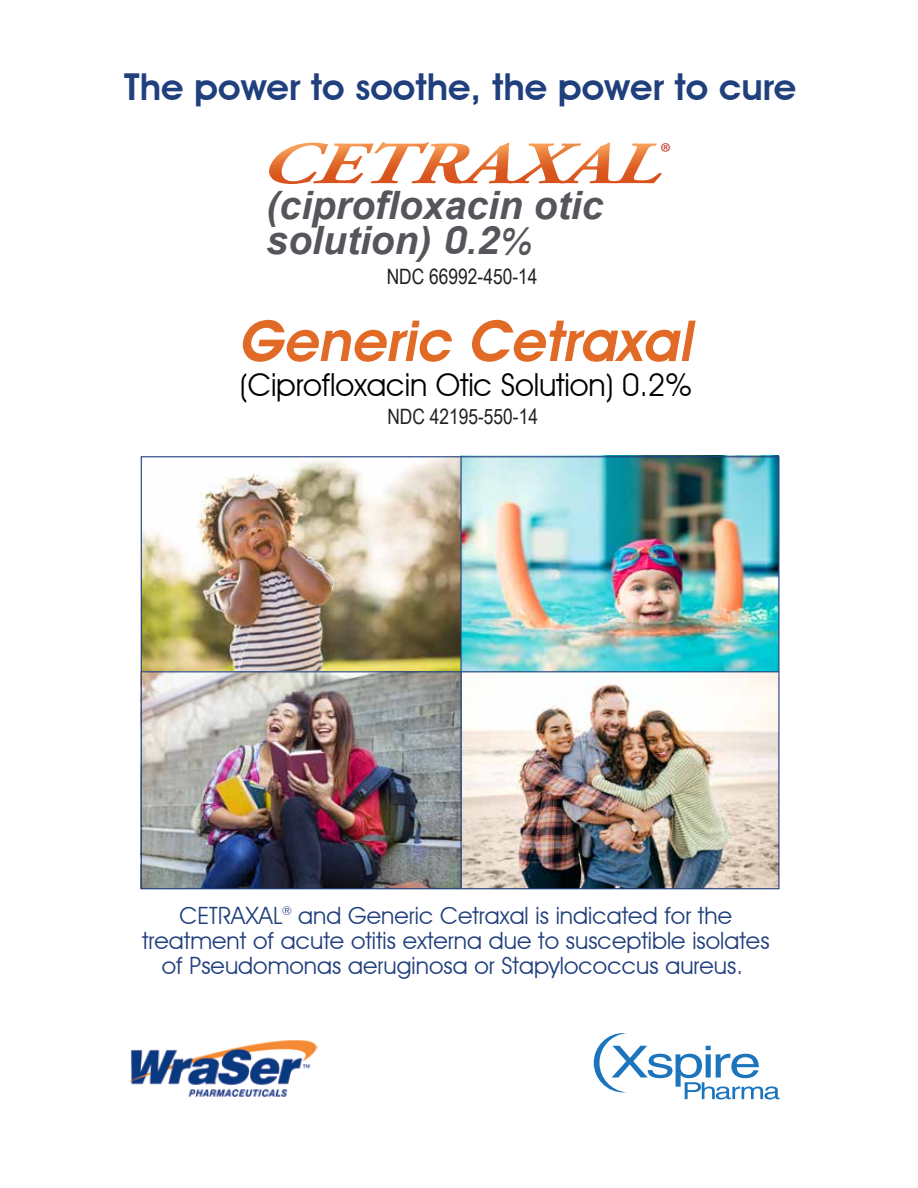
<style>
.page{position:relative;width:918px;height:1188px;background:#fff}
.page>*{position:absolute;margin:0;border:0;box-sizing:border-box;transform-origin:0 0}
.t1{font:italic 600 57.3px "Advantage";color:#e16b26}
.t2{font:italic 700 39.15px/35.2px "Arial";color:#54565b}
.t3{font:600 37.05px "Advantage";color:#203f7d}
.t4{font:31.8px "Advantage";letter-spacing:-.005em;color:#010101}
.t5{font:26.1px "Myriad Pro";color:#c23c32}
.t6{font:23.85px/24.8px "Advantage";color:#203f7d;text-align:center}
.t7{font:21.15px "Arial Narrow";color:#231f20}
.s1{font-family:"Advantage";font-weight:600}
.s2{font-weight:400;font-size:36.45px}
</style>
<div class="page">
<img style="left:460px;top:455px;width:319px;height:432px">
<img style="left:140px;top:671px;width:320px;height:217px">
<img style="left:143px;top:458px;width:317px;height:213px">
<img style="left:128px;top:1039px;width:190px;height:58px">
<svg style="left:269px;top:142px;width:393px;height:42px"></svg>
<svg style="left:594px;top:1033px;width:186px;height:66px"></svg>
<hr style="left:141px;top:671px;width:637px;height:1px;background:#203f7d">
<hr style="left:460px;top:456px;width:2px;height:432px;background:#203f7d">
<h3 class="t3" style="left:124px;top:65px;width:674px">The power to soothe, the power to cure</h3>
<h2 class="t2" style="left:266px;top:189px;width:338px">(ciprofloxacin otic solution) <span class="s1">0.2</span><span class="s2">%</span></h2>
<p class="t7" style="left:387px;top:264px;width:152px">NDC 66992-450-14</p>
<p class="t5" style="left:660px;top:136px;width:12px">®</p>
<h1 class="t1" style="left:238px;top:307px;width:455px">Generic Cetraxal</h1>
<h3 class="t4" style="left:240px;top:365px;width:454px">(Ciprofloxacin Otic Solution) 0.2%</h3>
<p class="t7" style="left:387px;top:405px;width:152px">NDC 42195-550-14</p>
<p class="t6" style="left:142px;top:903px;width:629px">CETRAXAL<sup>®</sup> and Generic Cetraxal is indicated for the treatment of acute otitis externa due to susceptible isolates of Pseudomonas aeruginosa or Stapylococcus aureus.</p>
</div>
